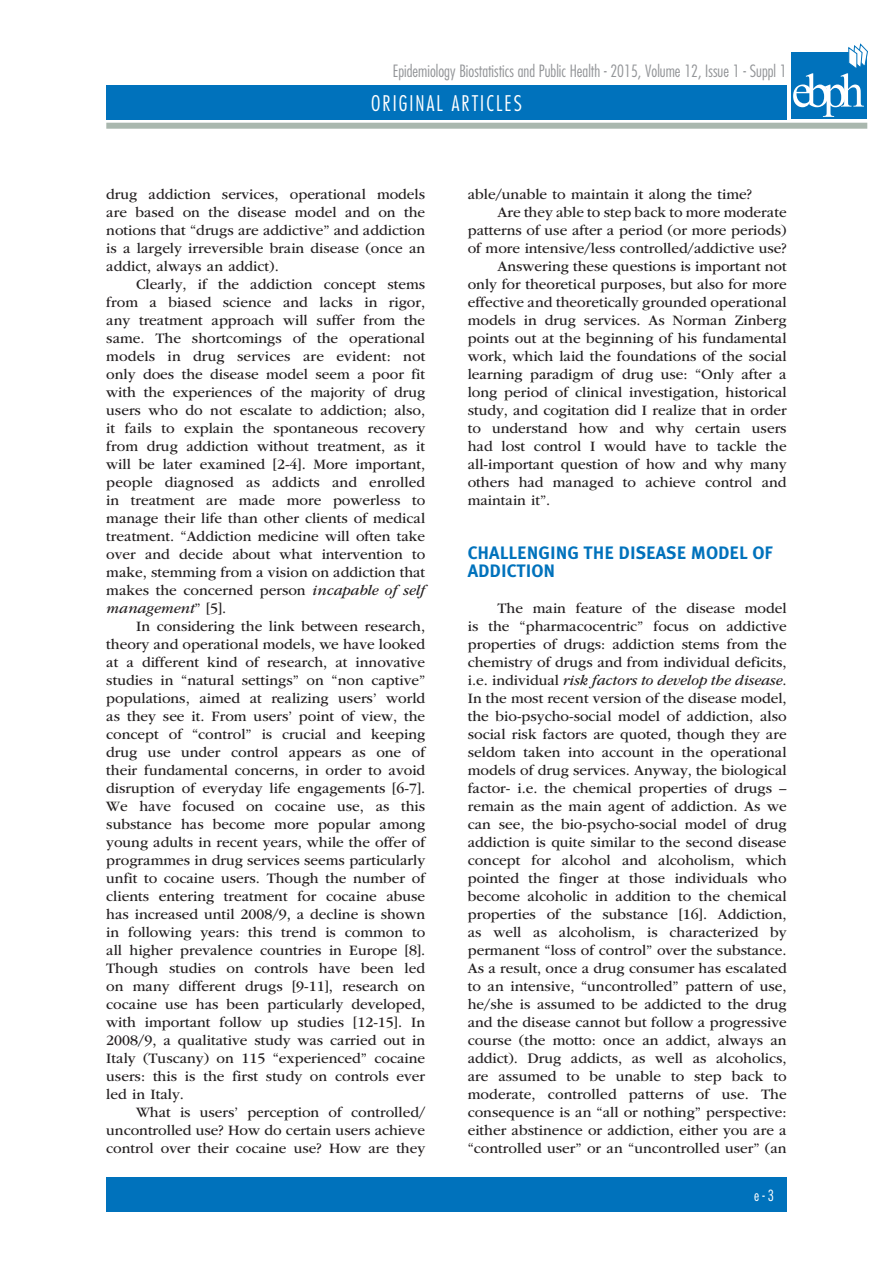
<style>
.page{position:relative;width:893px;height:1263px;background:#fff}
.page>*{position:absolute;margin:0;border:0;box-sizing:border-box;transform-origin:0 0}
.t1{font:300 condensed 21px "Futura Std";letter-spacing:.1em;color:#fff}
.Titoli_Sezioni{font:700 18px/18px "Meta Plus";color:#0072bc}
.t2{font:300 condensed 16.5px "Futura Std";color:#939598}
.Testo_Articolo_Garam{font:15px/18px "ITC Garamond Std";color:#231f20;text-align:justify}
.t3{font:300 condensed 15px "Futura Std";color:#fff}
.s1{font-style:italic}
</style>
<div class="page">
<div style="left:106px;top:85px;width:681px;height:34px;background:#0072bc"></div>
<div style="left:106px;top:1178px;width:681px;height:34px;background:#0072bc"></div>
<div style="left:106px;top:123px;width:761px;height:6px;background:#a9b7ae"></div>
<div style="left:791px;top:52px;width:76px;height:67px;background:#0072bc"></div>
<svg style="left:793px;top:43px;width:75px;height:74px"></svg>
<p class="t2" style="left:393px;top:62px;width:395px">Epidemiology Biostatistics and Public Health - 2015, Volume 12, Issue 1 - Suppl 1</p>
<h1 class="t1" style="left:371px;top:91px;width:152px">ORIGINAL ARTICLES</h1>
<p class="Testo_Articolo_Garam" style="left:106px;top:185px;width:320px">drug addiction services, operational models are based on the disease model and on the notions that “drugs are addictive” and addiction is a largely irreversible brain disease (once an addict, always an addict).</p>
<p class="Testo_Articolo_Garam" style="left:106px;top:275px;width:321px;text-indent:30px">Clearly, if the addiction concept stems from a biased science and lacks in rigor, any treatment approach will suffer from the same. The shortcomings of the operational models in drug services are evident: not only does the disease model seem a poor fit with the experiences of the majority of drug users who do not escalate to addiction; also, it fails to explain the spontaneous recovery from drug addiction without treatment, as it will be later examined [2-4]. More important, people diagnosed as addicts and enrolled in treatment are made more powerless to manage their life than other clients of medical treatment. “Addiction medicine will often take over and decide about what intervention to make, stemming from a vision on addiction that makes the concerned person <span class="s1">incapable of self management</span>” [5].</p>
<p class="Testo_Articolo_Garam" style="left:106px;top:617px;width:320px;text-indent:30px">In considering the link between research, theory and operational models, we have looked at a different kind of research, at innovative studies in “natural settings” on “non captive” populations, aimed at realizing users’ world as they see it. From users’ point of view, the concept of “control” is crucial and keeping drug use under control appears as one of their fundamental concerns, in order to avoid disruption of everyday life engagements [6-7].<br>We have focused on cocaine use, as this substance has become more popular among young adults in recent years, while the offer of programmes in drug services seems particularly unfit to cocaine users. Though the number of clients entering treatment for cocaine abuse has increased until 2008/9, a decline is shown in following years: this trend is common to all higher prevalence countries in Europe [8].<br>Though studies on controls have been led on many different drugs [9-11], research on cocaine use has been particularly developed, with important follow up studies [12-15]. In 2008/9, a qualitative study was carried out in Italy (Tuscany) on 115 “experienced” cocaine users: this is the first study on controls ever led in Italy.</p>
<p class="Testo_Articolo_Garam" style="left:106px;top:1103px;width:320px;text-indent:30px">What is users’ perception of controlled/ uncontrolled use? How do certain users achieve control over their cocaine use? How are they</p>
<p class="Testo_Articolo_Garam" style="left:468px;top:185px;width:286px">able/unable to maintain it along the time?</p>
<p class="Testo_Articolo_Garam" style="left:468px;top:203px;width:320px;text-indent:30px">Are they able to step back to more moderate patterns of use after a period (or more periods) of more intensive/less controlled/addictive use?</p>
<p class="Testo_Articolo_Garam" style="left:468px;top:257px;width:320px;text-indent:30px">Answering these questions is important not only for theoretical purposes, but also for more effective and theoretically grounded operational models in drug services. As Norman Zinberg points out at the beginning of his fundamental work, which laid the foundations of the social learning paradigm of drug use: “Only after a long period of clinical investigation, historical study, and cogitation did I realize that in order to understand how and why certain users had lost control I would have to tackle the all-important question of how and why many others had managed to achieve control and maintain it”.</p>
<p class="Titoli_Sezioni" style="left:468px;top:543px;width:307px">CHALLENGING THE DISEASE MODEL OF<br>ADDICTION</p>
<p class="Testo_Articolo_Garam" style="left:468px;top:599px;width:321px;text-indent:30px">The main feature of the disease model is the “pharmacocentric” focus on addictive properties of drugs: addiction stems from the chemistry of drugs and from individual deficits, i.e. individual <span class="s1">risk factors to develop the disease</span>.<br>In the most recent version of the disease model, the bio-psycho-social model of addiction, also social risk factors are quoted, though they are seldom taken into account in the operational models of drug services. Anyway, the biological factor- i.e. the chemical properties of drugs – remain as the main agent of addiction. As we can see, the bio-psycho-social model of drug addiction is quite similar to the second disease concept for alcohol and alcoholism, which pointed the finger at those individuals who become alcoholic in addition to the chemical properties of the substance [16]. Addiction, as well as alcoholism, is characterized by permanent “loss of control” over the substance.<br>As a result, once a drug consumer has escalated to an intensive, “uncontrolled” pattern of use, he/she is assumed to be addicted to the drug and the disease cannot but follow a progressive course (the motto: once an addict, always an addict). Drug addicts, as well as alcoholics, are assumed to be unable to step back to moderate, controlled patterns of use. The consequence is an “all or nothing” perspective: either abstinence or addiction, either you are a “controlled user” or an “uncontrolled user” (an</p>
<p class="t3" style="left:754px;top:1187px;width:21px">e-3</p>
</div>
